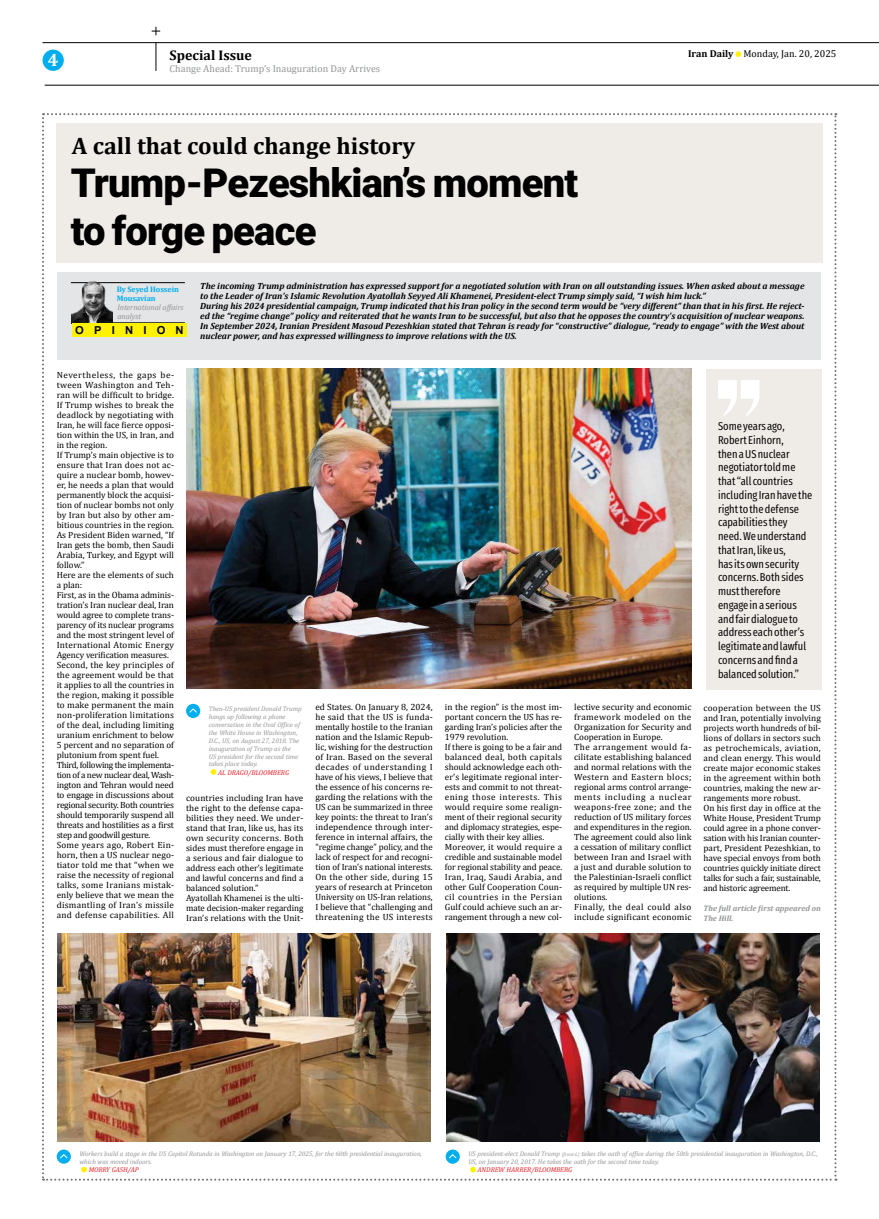
<style>
.page{position:relative;width:879px;height:1219px;background:#fff}
.page>*{position:absolute;margin:0;border:0;box-sizing:border-box;transform-origin:0 0}
.t1{font:900 40px/48px "Roboto";letter-spacing:-.02em;color:#000}
.t2{font:700 24px "Cambria";color:#000}
.t3{font:700 18px "Cambria";color:#fff}
.t4{font:700 14px "Cambria";color:#000}
.t5{font:11.4px/13.7px "Fira Sans Compressed";color:#000}
.t6{font:700 11px "Arial";letter-spacing:.905em;color:#000}
.t7{font:10px "Cambria";color:#939598}
.t8{font:10px "Cambria";color:#000}
.t9{font:9px/10px "Cambria";color:#000}
.t10{font:italic 700 9px/10px "Cambria";color:#000}
.t11{font:italic 700 8px/10px "Cambria";color:#939598}
.t12{font:italic 8px/8.5px "Cambria";letter-spacing:-.01em;color:#939598}
.t13{font:700 8px/9.1px "Cambria";letter-spacing:-.01em;color:#00aeef}
.t14{font:italic 7px "Cambria";letter-spacing:-.01em;color:#ed1d24}
.t15{font:italic 6.8px/8px "Cambria";letter-spacing:-.01em;color:#939598}
.s1{font-weight:700}
.s2{font-size:5.1px}
</style>
<div class="page">
<svg style="left:735px;top:51px;width:6px;height:6px"></svg>
<div style="left:43px;top:50px;width:21px;height:21px;background:#00aeef;border-radius:50%"></div>
<hr style="left:43px;top:42px;width:836px;height:1px;background:#000">
<hr style="left:45px;top:85px;width:834px;height:1px;background:#000">
<svg style="left:156px;top:43px;width:1px;height:28px"></svg>
<img style="left:42px;top:113px;width:794px;height:1068px">
<img style="left:57px;top:934px;width:374px;height:208px">
<img style="left:446px;top:934px;width:374px;height:208px">
<svg style="left:152px;top:27px;width:8px;height:8px"></svg>
<h3 class="t3" style="left:48px;top:47px;width:12px">4</h3>
<h3 class="t4" style="left:170px;top:45px;width:84px">Special Issue</h3>
<p class="t7" style="left:170px;top:62px;width:212px">Change Ahead: Trump’s Inauguration Day Arrives</p>
<h2 class="t2" style="left:72px;top:129px;width:345px">A call that could change history</h2>
<h1 class="t1" style="left:71px;top:158px;width:509px">Trump-Pezeshkian’s moment to forge peace</h1>
<p class="t8" style="left:688px;top:48px;width:150px"><span class="s1">Iran Daily</span> Monday, Jan. 20, 2025</p>
<p class="t13" style="left:117px;top:284px;width:64px">By Seyed Hossein<br>Mousavian</p>
<p class="t6" style="left:75px;top:323px;width:110px">OPINION</p>
<p class="t12" style="left:117px;top:303px;width:68px">International affairs analyst</p>
<p class="t10" style="left:200px;top:280px;width:606px">The incoming Trump administration has expressed support for a negotiated solution with Iran on all outstanding issues. When asked about a message to the Leader of Iran’s Islamic Revolution Ayatollah Seyyed Ali Khamenei, President-elect Trump simply said, “I wish him luck.”<br>During his 2024 presidential campaign, Trump indicated that his Iran policy in the second term would be “very different” than that in his first. He reject&shy;ed the “regime change” policy and reiterated that he wants Iran to be successful, but also that he opposes the country’s acquisition of nuclear weapons.<br>In September 2024, Iranian President Masoud Pezeshkian stated that Tehran is ready for “constructive” dialogue, “ready to engage” with the West about nuclear power, and has expressed willingness to improve relations with the US.</p>
<p class="t9" style="left:57px;top:370px;width:119px">Nevertheless, the gaps be&shy;tween Washington and Teh&shy;ran will be difficult to bridge.<br>If Trump wishes to break the deadlock by negotiating with<br>Iran, he will face fierce opposi&shy;tion within the US, in Iran, and in the region.<br>If Trump’s main objective is to ensure that Iran does not ac&shy;quire a nuclear bomb, howev&shy;er, he needs a plan that would permanently block the acquisi&shy;tion of nuclear bombs not only by Iran but also by other am&shy;bitious countries in the region.<br>As President Biden warned, “If<br>Iran gets the bomb, then Saudi<br>Arabia, Turkey, and Egypt will follow.”<br>Here are the elements of such a plan:<br>First, as in the Obama adminis&shy;tration’s Iran nuclear deal, Iran would agree to complete trans&shy;parency of its nuclear programs and the most stringent level of<br>International Atomic Energy<br>Agency verification measures.<br>Second, the key principles of the agreement would be that it applies to all the countries in the region, making it possible to make permanent the main non-proliferation limitations of the deal, including limiting uranium enrichment to below<br>5 percent and no separation of plutonium from spent fuel.<br>Third, following the implementa&shy;tion of a new nuclear deal, Wash&shy;ington and Tehran would need to engage in discussions about regional security. Both countries should temporarily suspend all threats and hostilities as a first step and goodwill gesture.<br>Some years ago, Robert Ein&shy;horn, then a US nuclear nego&shy;tiator told me that “when we raise the necessity of regional talks, some Iranians mistak&shy;enly believe that we mean the dismantling of Iran’s missile and defense capabilities. All</p>
<p class="t15" style="left:209px;top:704px;width:94px">Then-US president Donald Trump hangs up following a phone conversation in the Oval Office of the White House in Washington,<br>D.C., US, on August 27, 2018. The inauguration of Trump as the<br>US president for the second time takes place today.</p>
<p class="t14" style="left:218px;top:767px;width:73px">AL DRAGO/BLOOMBERG</p>
<p class="t9" style="left:186px;top:793px;width:119px">countries including Iran have the right to the defense capa&shy;bilities they need. We under&shy;stand that Iran, like us, has its own security concerns. Both sides must therefore engage in a serious and fair dialogue to address each other’s legitimate and lawful concerns and find a balanced solution.”<br>Ayatollah Khamenei is the ulti&shy;mate decision-maker regarding<br>Iran’s relations with the Unit-</p>
<p class="t5" style="left:718px;top:419px;width:96px">Some years ago,<br>Robert Einhorn,<br>then a US nuclear negotiator told me that “all countries including Iran have the right to the defense capabilities they need. We understand that Iran, like us,<br>has its own security concerns. Both sides must therefore engage in a serious and fair dialogue to address each other’s legitimate and lawful concerns and find a balanced solution.”</p>
<p class="t9" style="left:315px;top:702px;width:119px;text-align:justify">ed States. On January 8, 2024, he said that the US is funda&shy;mentally hostile to the Iranian nation and the Islamic Repub&shy;lic, wishing for the destruction of Iran. Based on the several decades of understanding I have of his views, I believe that the essence of his concerns re&shy;garding the relations with the US can be summarized in three key points: the threat to Iran’s independence through inter&shy;ference in internal affairs, the “regime change” policy, and the lack of respect for and recogni&shy;tion of Iran’s national interests.<br>On the other side, during 15 years of research at Princeton University on US-Iran relations, I believe that “challenging and threatening the US interests</p>
<p class="t9" style="left:445px;top:702px;width:119px">in the region” is the most im&shy;portant concern the US has re&shy;garding Iran’s policies after the<br>1979 revolution.<br>If there is going to be a fair and balanced deal, both capitals should acknowledge each oth&shy;er’s legitimate regional inter&shy;ests and commit to not threat&shy;ening those interests. This would require some realign&shy;ment of their regional security and diplomacy strategies, espe&shy;cially with their key allies.<br>Moreover, it would require a credible and sustainable model for regional stability and peace.<br>Iran, Iraq, Saudi Arabia, and other Gulf Cooperation Coun&shy;cil countries in the Persian<br>Gulf could achieve such an ar&shy;rangement through a new col-</p>
<p class="t9" style="left:574px;top:702px;width:119px">lective security and economic framework modeled on the<br>Organization for Security and<br>Cooperation in Europe.<br>The arrangement would fa&shy;cilitate establishing balanced and normal relations with the<br>Western and Eastern blocs; regional arms control arrange&shy;ments including a nuclear weapons-free zone; and the reduction of US military forces and expenditures in the region.<br>The agreement could also link a cessation of military conflict between Iran and Israel with a just and durable solution to the Palestinian-Israeli conflict as required by multiple UN res&shy;olutions.<br>Finally, the deal could also include significant economic</p>
<p class="t9" style="left:703px;top:703px;width:119px">cooperation between the US and Iran, potentially involving projects worth hundreds of bil&shy;lions of dollars in sectors such as petrochemicals, aviation, and clean energy. This would create major economic stakes in the agreement within both countries, making the new ar&shy;rangements more robust.<br>On his first day in office at the<br>White House, President Trump could agree in a phone conver&shy;sation with his Iranian counter&shy;part, President Pezeshkian, to have special envoys from both countries quickly initiate direct talks for such a fair, sustainable, and historic agreement.</p>
<p class="t11" style="left:703px;top:903px;width:119px">The full article first appeared on<br>The Hill.</p>
<p class="t15" style="left:79px;top:1150px;width:344px">Workers build a stage in the US Capitol Rotunda in Washington on January 17, 2025, for the 60th presidential inauguration, which was moved indoors.</p>
<p class="t14" style="left:89px;top:1165px;width:52px">MORRY GASH/AP</p>
<p class="t15" style="left:468px;top:1150px;width:351px">US president-elect Donald Trump <span class="s2">(front-L)</span> takes the oath of office during the 58th presidential inauguration in Washington, D.C.,<br>US, on January 20, 2017. He takes the oath for the second time today.</p>
<p class="t14" style="left:477px;top:1165px;width:96px">ANDREW HARRER/BLOOMBERG</p>
</div>
